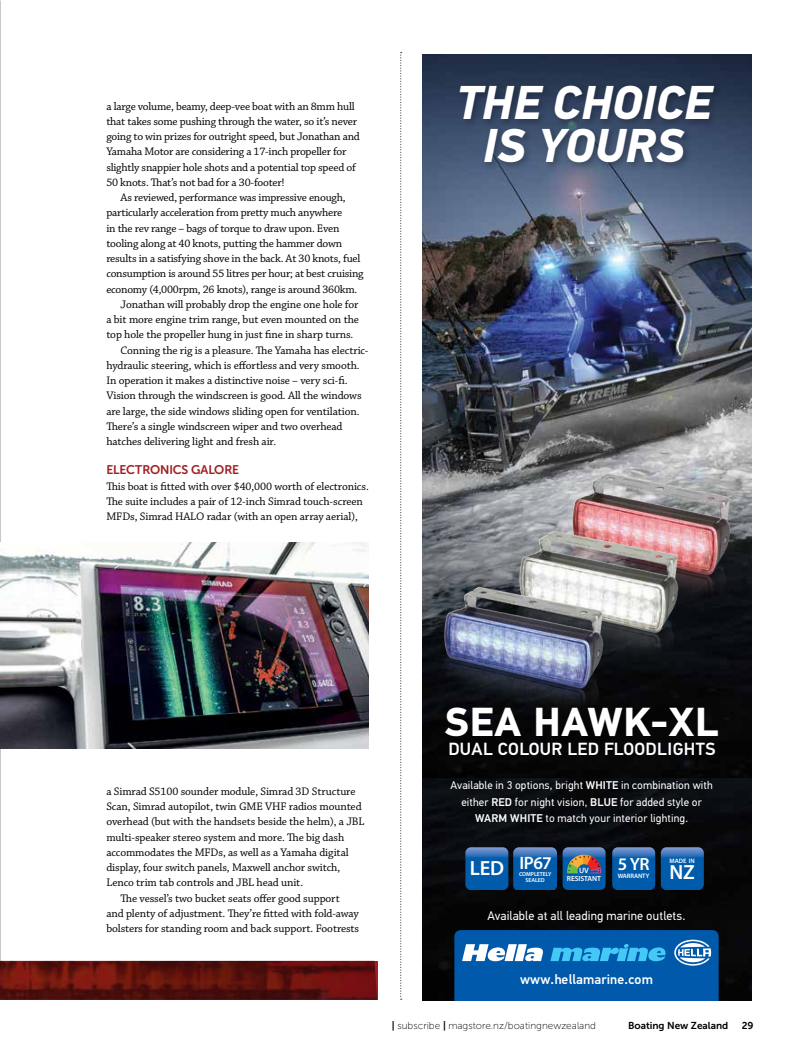
<style>
.page{position:relative;width:805px;height:1053px;background:#fff}
.page>*{position:absolute;margin:0;border:0;box-sizing:border-box;transform-origin:0 0}
.t1{font:italic 700 47.5px/42.5px "Hella DIN Universal";color:#fff;text-align:center}
.t2{font:700 40.5px "Hella DIN Universal";letter-spacing:.02em;color:#fff}
.t3{font:600 20.5px "Myriad Pro";color:#fff}
.t4{font:600 18px "Myriad Pro";color:#fff}
.t5{font:600 17.75px "Myriad Pro";color:#fff}
.t6{font:500 17.62px "Hella DIN Universal";letter-spacing:.02em;color:#fff}
.t7{font:500 13.5px "Hella DIN Universal";letter-spacing:.01em;color:#fff}
.t8{font:12.5px "Hella DIN Universal";letter-spacing:.01em;color:#fff}
.t9{font:12.5px "Museo Sans Rounded 700";letter-spacing:-.01em;color:#a01f24}
.t10{font:11.5px/15.2px "Chaparral Pro";letter-spacing:-.01em;color:#000}
.t11{font:11.25px/16.2px "Hella DIN Universal";letter-spacing:.01em;color:#fff;text-align:center}
.t12{font:10px "Museo Sans 100";color:#000}
.t13{font:10px "Museo Sans 700";color:#000}
.t14{font:600 7.75px "Myriad Pro";color:#fff}
.t15{font:600 7.38px "Myriad Pro";letter-spacing:-.01em;color:#fff}
.t16{font:600 6.38px "Myriad Pro";letter-spacing:-.01em;color:#fff}
.t17{font:600 5.75px "Myriad Pro";letter-spacing:-.01em;color:#fff}
.s1{font-weight:500}
.s2{font-family:"Museo Sans 700"}
</style>
<div class="page">
<img style="left:0;top:260px;width:1px;height:700px">
<img style="left:0;top:542px;width:369px;height:206px">
<svg style="left:400px;top:52px;width:1px;height:947px"></svg>
<img style="left:0;top:960px;width:377px;height:39px">
<img style="left:422px;top:54px;width:329px;height:724px">
<img style="left:422px;top:778px;width:329px;height:222px">
<div style="left:455px;top:82px;width:267px;height:90px;background:#000;opacity:.26"></div>
<svg style="left:612px;top:847px;width:91px;height:42px;background:#115ca2"></svg>
<svg style="left:465px;top:847px;width:140px;height:42px;background:#1f5d98"></svg>
<img style="left:557px;top:463px;width:185px;height:147px">
<img style="left:504px;top:521px;width:186px;height:147px">
<img style="left:429px;top:576px;width:186px;height:147px">
<svg style="left:454px;top:930px;width:264px;height:70px;background:#176bb3"></svg>
<p class="t10" style="left:106px;top:99px;width:255px">a large volume, beamy, deep-vee boat with an 8mm hull that takes some pushing through the water, so it’s never going to win prizes for outright speed, but Jonathan and Yamaha Motor are considering a 17-inch propeller for slightly snappier hole shots and a potential top speed of 50 knots. That’s not bad for a 30-footer!</p>
<p class="t10" style="left:120px;top:190px;width:227px">As reviewed, performance was impressive enough,</p>
<p class="t10" style="left:106px;top:205px;width:237px">particularly acceleration from pretty much anywhere</p>
<p class="t10" style="left:106px;top:221px;width:235px">in the rev range – bags of torque to draw upon. Even</p>
<p class="t10" style="left:106px;top:236px;width:237px">tooling along at 40 knots, putting the hammer down</p>
<p class="t10" style="left:106px;top:251px;width:255px">results in a satisfying shove in the back. At 30 knots, fuel</p>
<p class="t10" style="left:106px;top:266px;width:259px">consumption is around 55 litres per hour; at best cruising</p>
<p class="t10" style="left:106px;top:282px;width:252px">economy (4,000rpm, 26 knots), range is around 360km.</p>
<p class="t10" style="left:120px;top:297px;width:239px">Jonathan will probably drop the engine one hole for</p>
<p class="t10" style="left:106px;top:312px;width:254px">a bit more engine trim range, but even mounted on the</p>
<p class="t10" style="left:106px;top:327px;width:248px">top hole the propeller hung in just fine in sharp turns.</p>
<p class="t10" style="left:120px;top:343px;width:249px">Conning the rig is a pleasure. The Yamaha has electric-</p>
<p class="t10" style="left:106px;top:358px;width:255px">hydraulic steering, which is effortless and very smooth.</p>
<p class="t10" style="left:106px;top:373px;width:243px">In operation it makes a distinctive noise – very sci-fi.</p>
<p class="t10" style="left:106px;top:388px;width:257px">Vision through the windscreen is good. All the windows</p>
<p class="t10" style="left:106px;top:404px;width:255px">are large, the side windows sliding open for ventilation.</p>
<p class="t10" style="left:106px;top:419px;width:238px">There’s a single windscreen wiper and two overhead</p>
<p class="t10" style="left:106px;top:434px;width:171px">hatches delivering light and fresh air.</p>
<p class="t9" style="left:106px;top:463px;width:134px">ELECTRONICS GALORE</p>
<p class="t10" style="left:106px;top:478px;width:264px">This boat is fitted with over $40,000 worth of electronics.<br>The suite includes a pair of 12-inch Simrad touch-screen<br>MFDs, Simrad HALO radar (with an open array aerial),</p>
<h1 class="t1" style="left:456px;top:83px;width:257px">THE CHOICE<br>IS YOURS</h1>
<p class="t10" style="left:106px;top:783px;width:250px">a Simrad S5100 sounder module, Simrad 3D Structure</p>
<p class="t10" style="left:106px;top:799px;width:257px">Scan, Simrad autopilot, twin GME VHF radios mounted</p>
<p class="t10" style="left:106px;top:814px;width:259px">overhead (but with the handsets beside the helm), a JBL</p>
<p class="t10" style="left:106px;top:829px;width:239px">multi-speaker stereo system and more. The big dash</p>
<p class="t10" style="left:106px;top:844px;width:244px">accommodates the MFDs, as well as a Yamaha digital</p>
<p class="t10" style="left:106px;top:860px;width:235px">display, four switch panels, Maxwell anchor switch,</p>
<p class="t10" style="left:106px;top:875px;width:198px">Lenco trim tab controls and JBL head unit.</p>
<p class="t10" style="left:120px;top:890px;width:221px">The vessel’s two bucket seats offer good support</p>
<p class="t10" style="left:106px;top:905px;width:254px">and plenty of adjustment. They’re fitted with fold-away</p>
<p class="t10" style="left:106px;top:921px;width:254px">bolsters for standing room and back support. Footrests</p>
<h2 class="t2" style="left:445px;top:695px;width:275px">SEA HAWK-XL</h2>
<h3 class="t6" style="left:448px;top:737px;width:268px">DUAL COLOUR LED FLOODLIGHTS</h3>
<p class="t11" style="left:450px;top:778px;width:264px">Available in 3 options, bright <span class="s1">WHITE</span> in combination with either <span class="s1">RED</span> for night vision, <span class="s1">BLUE</span> for added style or<br><span class="s1">WARM WHITE</span> to match your interior lighting.</p>
<h3 class="t4" style="left:519px;top:851px;width:34px">IP67</h3>
<h3 class="t5" style="left:617px;top:852px;width:33px">5 YR</h3>
<p class="t16" style="left:669px;top:856px;width:27px">MADE IN</p>
<h3 class="t3" style="left:469px;top:854px;width:36px">LED</h3>
<h3 class="t3" style="left:669px;top:859px;width:27px">NZ</h3>
<p class="t14" style="left:579px;top:865px;width:11px">UV</p>
<p class="t8" style="left:487px;top:908px;width:199px">Available at all leading marine outlets.</p>
<p class="t17" style="left:519px;top:870px;width:34px">COMPLETELY</p>
<p class="t16" style="left:617px;top:871px;width:33px">WARRANTY</p>
<p class="t17" style="left:525px;top:876px;width:21px">SEALED</p>
<p class="t15" style="left:566px;top:873px;width:36px">RESISTANT</p>
<p class="t7" style="left:520px;top:970px;width:134px">www.hellamarine.com</p>
<p class="t12" style="left:392px;top:1020px;width:206px"><span class="s2">|</span> subscribe <span class="s2">|</span> magstore.nz/boatingnewzealand</p>
<p class="t13" style="left:628px;top:1020px;width:102px">Boating New Zealand</p>
<p class="t13" style="left:741px;top:1020px;width:13px">29</p>
</div>
